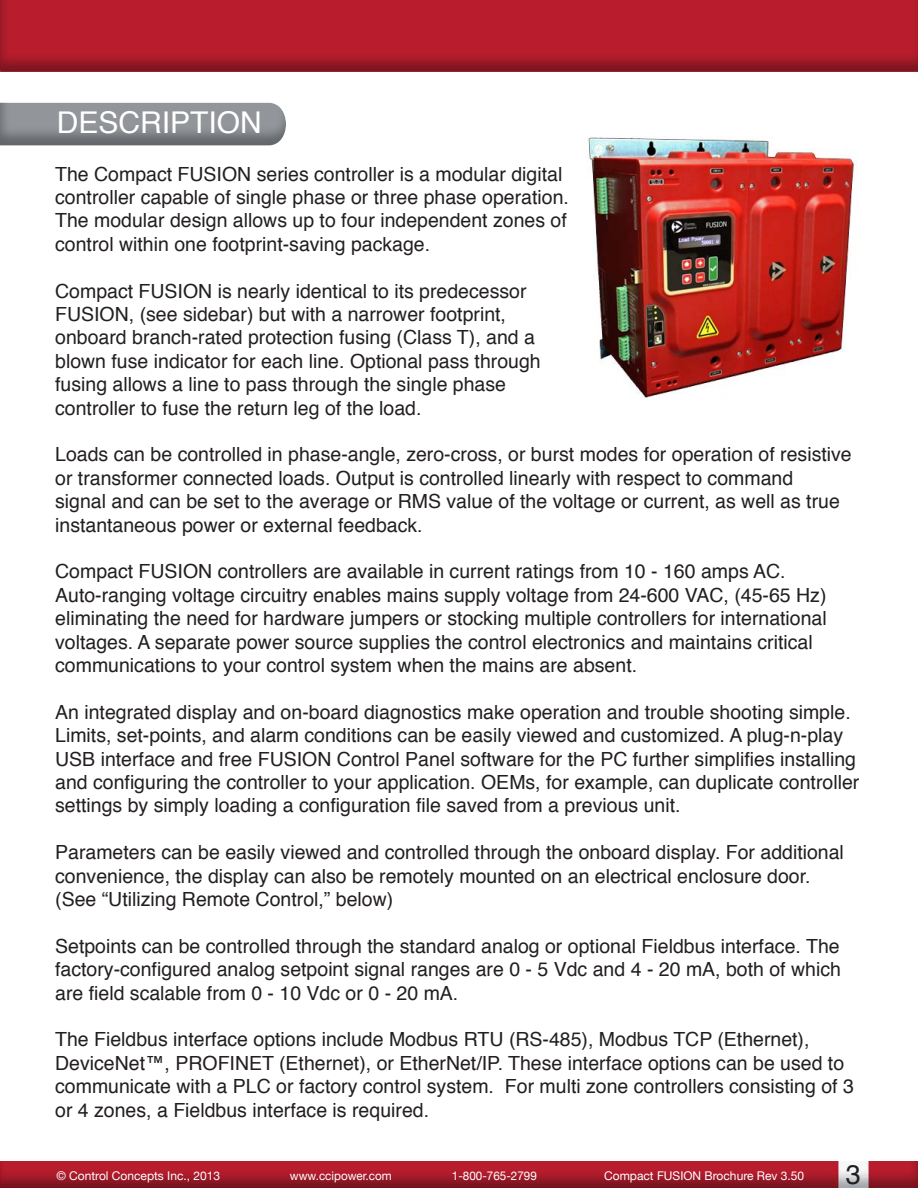
<style>
.page{position:relative;width:918px;height:1188px;background:#fff}
.page>*{position:absolute;margin:0;border:0;box-sizing:border-box;transform-origin:0 0}
.t1{font:30px "Helvetica";color:#fff}
.t2{font:27px "Helvetica";color:#231f20}
.t3{font:19.5px/23.4px "Helvetica";color:#231f20}
.t4{font:12px "Helvetica Neue";color:#fff}
</style>
<div class="page">
<img style="left:1px;top:1162px;width:917px;height:26px">
<svg style="left:0;top:1162px;width:1px;height:26px"></svg>
<img style="left:0;top:1px;width:918px;height:70px">
<div style="left:0;top:102px;width:286px;height:45px;background:#929599;opacity:.75"></div>
<img style="left:588px;top:136px;width:268px;height:262px">
<h1 class="t1" style="left:57px;top:99px;width:207px">DESCRIPTION</h1>
<p class="t3" style="left:55px;top:163px;width:515px">The Compact FUSION series controller is a modular digital controller capable of single phase or three phase operation.<br>The modular design allows up to four independent zones of control within one footprint-saving package.</p>
<p class="t3" style="left:55px;top:280px;width:487px">Compact FUSION is nearly identical to its predecessor FUSION, (see sidebar) but with a narrower footprint, onboard branch-rated protection fusing (Class T), and a blown fuse indicator for each line. Optional pass through fusing allows a line to pass through the single phase controller to fuse the return leg of the load.</p>
<p class="t3" style="left:55px;top:443px;width:798px">Loads can be controlled in phase-angle, zero-cross, or burst modes for operation of resistive or transformer connected loads. Output is controlled linearly with respect to command<br>signal and can be set to the average or RMS value of the voltage or current, as well as true instantaneous power or external feedback.</p>
<p class="t3" style="left:55px;top:560px;width:773px">Compact FUSION controllers are available in current ratings from 10 - 160 amps AC.<br>Auto-ranging voltage circuitry enables mains supply voltage from 24-600 VAC, (45-65 Hz) eliminating the need for hardware jumpers or stocking multiple controllers for international voltages. A separate power source supplies the control electronics and maintains critical communications to your control system when the mains are absent.</p>
<p class="t3" style="left:55px;top:701px;width:806px">An integrated display and on-board diagnostics make operation and trouble shooting simple.<br>Limits, set-points, and alarm conditions can be easily viewed and customized. A plug-n-play USB interface and free FUSION Control Panel software for the PC further simplifies installing and configuring the controller to your application. OEMs, for example, can duplicate controller settings by simply loading a configuration file saved from a previous unit.</p>
<p class="t3" style="left:55px;top:841px;width:790px">Parameters can be easily viewed and controlled through the onboard display. For additional convenience, the display can also be remotely mounted on an electrical enclosure door. (See “Utilizing Remote Control,” below)</p>
<p class="t3" style="left:55px;top:935px;width:787px;text-align:justify">Setpoints can be controlled through the standard analog or optional Fieldbus interface. The factory-configured analog setpoint signal ranges are 0 - 5 Vdc and 4 - 20 mA, both of which are field scalable from 0 - 10 Vdc or 0 - 20 mA.</p>
<p class="t3" style="left:55px;top:1028px;width:800px">The Fieldbus interface options include Modbus RTU (RS-485), Modbus TCP (Ethernet), DeviceNet™, PROFINET (Ethernet), or EtherNet/IP. These interface options can be used to communicate with a PLC or factory control system. For multi zone controllers consisting of 3 or 4 zones, a Fieldbus interface is required.</p>
<p class="t4" style="left:56px;top:1169px;width:165px">© Control Concepts Inc., 2013</p>
<p class="t4" style="left:290px;top:1169px;width:103px">www.ccipower.com</p>
<p class="t4" style="left:452px;top:1169px;width:86px">1-800-765-2799</p>
<p class="t4" style="left:604px;top:1169px;width:202px">Compact FUSION Brochure Rev 3.50</p>
<h2 class="t2" style="left:846px;top:1154px;width:17px">3</h2>
</div>
